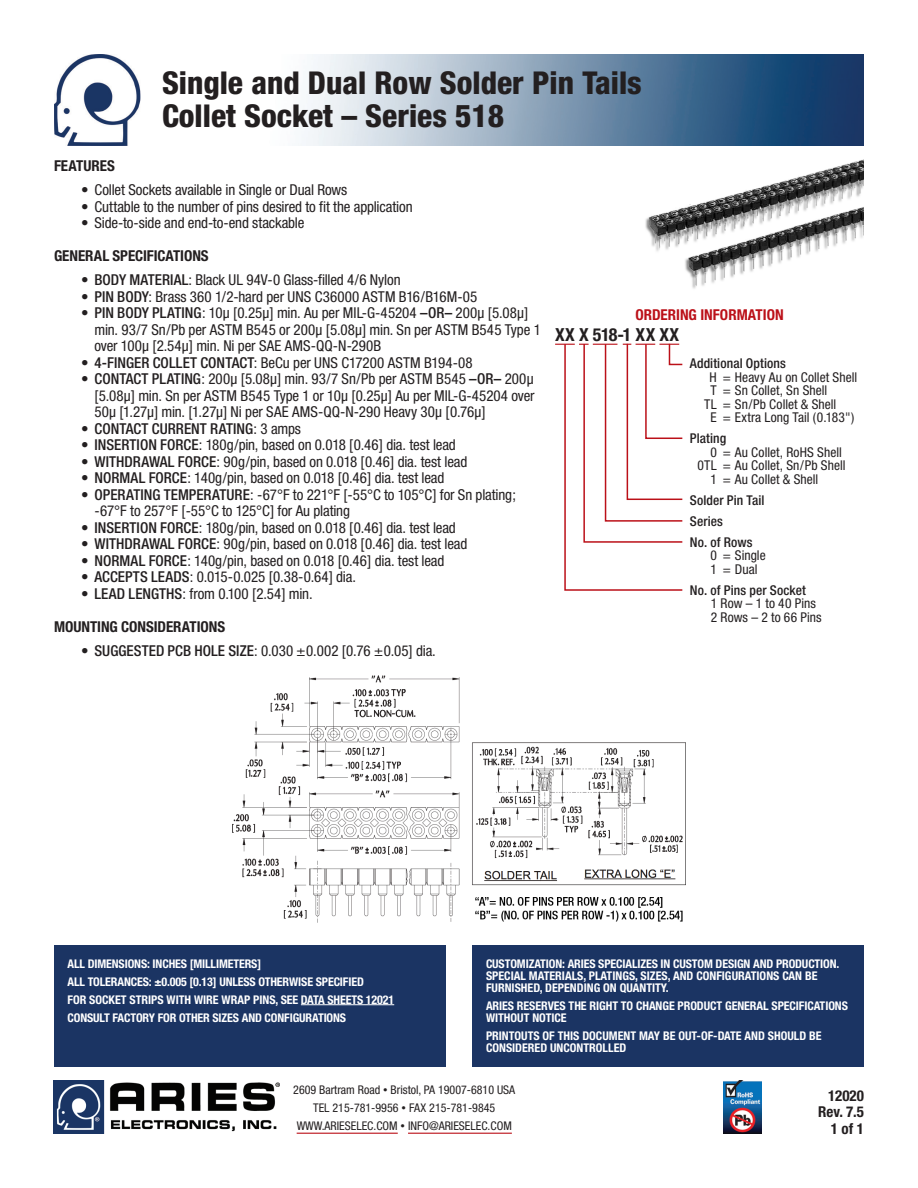
<style>
.page{position:relative;width:918px;height:1188px;background:#fff}
.page>*{position:absolute;margin:0;border:0;box-sizing:border-box;transform-origin:0 0}
.headline{font:800 condensed 31.5px "Helvetica Neue";color:#231f20}
.body{font:700 condensed 18px "Helvetica Neue";letter-spacing:.025em;color:#231f20}
.body-2{font:condensed 15px/16.5px "Helvetica Neue";letter-spacing:-.005em;color:#231f20}
.body-3{font:700 condensed 15px "Helvetica Neue";color:#231f20}
.body-4{font:500 condensed 15px "Helvetica Neue";letter-spacing:.005em;color:#231f20}
.body-5{font:700 condensed 15px "Helvetica Neue";color:#bb1018}
.body-6{font:condensed 13.5px "Helvetica Neue";letter-spacing:.005em;color:#231f20}
.body-7{font:500 condensed 13.5px "Helvetica Neue";letter-spacing:.01em;color:#231f20}
.t1{font:700 condensed 12px/12px "Helvetica Neue";letter-spacing:-.005em;color:#fff}
.t2{font:condensed 12px "Helvetica Neue";color:#231f20}
.s1{font-weight:500}
.s2{font-weight:400}
.s3{font-size:9px}
</style>
<div class="page">
<img style="left:54px;top:54px;width:810px;height:92px">
<hr style="left:297px;top:1133px;width:101px;height:1px;background:#bb1018">
<hr style="left:408px;top:1133px;width:104px;height:1px;background:#bb1018">
<img style="left:54px;top:1080px;width:225px;height:54px">
<img style="left:724px;top:1080px;width:37px;height:54px">
<div style="left:473px;top:945px;width:391px;height:121px;background:#1b3463"></div>
<div style="left:54px;top:945px;width:391px;height:121px;background:#1b3463"></div>
<hr style="left:301px;top:1004px;width:93px;height:1px;background:#fff">
<img style="left:232px;top:676px;width:454px;height:247px">
<svg style="left:555px;top:343px;width:128px;height:248px"></svg>
<img style="left:645px;top:159px;width:219px;height:130px">
<p class="headline" style="left:162px;top:63px;width:481px">Single and Dual Row Solder Pin Tails</p>
<p class="headline" style="left:162px;top:96px;width:344px">Collet Socket – Series 518</p>
<p class="body-3" style="left:54px;top:157px;width:62px">FEATURES</p>
<p class="body-2" style="left:81px;top:181px;width:268px">• Collet Sockets available in Single or Dual Rows</p>
<p class="body-2" style="left:81px;top:198px;width:333px">• Cuttable to the number of pins desired to fit the application</p>
<p class="body-2" style="left:81px;top:214px;width:225px">• Side-to-side and end-to-end stackable</p>
<p class="body-3" style="left:54px;top:247px;width:156px">GENERAL SPECIFICATIONS</p>
<p class="body-2" style="left:81px;top:271px;width:321px">• <span class="s1">BODY MATERIAL</span>: Black UL 94V-0 Glass-filled 4/6 Nylon</p>
<p class="body-2" style="left:81px;top:288px;width:398px">• <span class="s1">PIN BODY</span>: Brass 360 1/2-hard per UNS C36000 ASTM B16/B16M-05</p>
<p class="body-2" style="left:94px;top:304px;width:448px;text-indent:-14px">• <span class="s1">PIN BODY PLATING</span>: 10µ [0.25µ] min. Au per MIL-G-45204 <span class="s1">–OR–</span> 200µ [5.08µ] min. 93/7 Sn/Pb per ASTM B545 or 200µ [5.08µ] min. Sn per ASTM B545 Type 1 over 100µ [2.54µ] min. Ni per SAE AMS-QQ-N-290B</p>
<p class="body-2" style="left:81px;top:354px;width:393px">• <span class="s1">4-FINGER COLLET CONTACT</span>: BeCu per UNS C17200 ASTM B194-08</p>
<p class="body-2" style="left:94px;top:370px;width:442px;text-align:justify;text-indent:-14px">• <span class="s1">CONTACT PLATING</span>: 200µ [5.08µ] min. 93/7 Sn/Pb per ASTM B545 <span class="s1">–OR–</span> 200µ [5.08µ] min. Sn per ASTM B545 Type 1 or 10µ [0.25µ] Au per MIL-G-45204 over 50µ [1.27µ] min. [1.27µ] Ni per SAE AMS-QQ-N-290 Heavy 30µ [0.76µ]</p>
<p class="body-4" style="left:81px;top:419px;width:222px"><span class="s2">•</span> CONTACT CURRENT RATING<span class="s2">: 3 amps</span></p>
<p class="body-2" style="left:81px;top:436px;width:376px">• <span class="s1">INSERTION FORCE</span>: 180g/pin, based on 0.018 [0.46] dia. test lead</p>
<p class="body-2" style="left:81px;top:453px;width:388px">• <span class="s1">WITHDRAWAL FORCE</span>: 90g/pin, based on 0.018 [0.46] dia. test lead</p>
<p class="body-2" style="left:81px;top:469px;width:365px">• <span class="s1">NORMAL FORCE</span>: 140g/pin, based on 0.018 [0.46] dia. test lead</p>
<p class="body-2" style="left:94px;top:486px;width:423px;text-indent:-14px">• <span class="s1">OPERATING TEMPERATURE</span>: -67°F to 221°F [-55°C to 105°C] for Sn plating; -67°F to 257°F [-55°C to 125°C] for Au plating</p>
<p class="body-2" style="left:81px;top:519px;width:376px">• <span class="s1">INSERTION FORCE</span>: 180g/pin, based on 0.018 [0.46] dia. test lead</p>
<p class="body-2" style="left:81px;top:535px;width:388px">• <span class="s1">WITHDRAWAL FORCE</span>: 90g/pin, based on 0.018 [0.46] dia. test lead</p>
<p class="body-2" style="left:81px;top:552px;width:365px">• <span class="s1">NORMAL FORCE</span>: 140g/pin, based on 0.018 [0.46] dia. test lead</p>
<p class="body-2" style="left:81px;top:568px;width:277px">• <span class="s1">ACCEPTS LEADS</span>: 0.015-0.025 [0.38-0.64] dia.</p>
<p class="body-2" style="left:81px;top:585px;width:233px">• <span class="s1">LEAD LENGTHS</span>: from 0.100 [2.54] min.</p>
<p class="body-3" style="left:54px;top:617px;width:173px">MOUNTING CONSIDERATIONS</p>
<p class="body-2" style="left:81px;top:642px;width:356px">• <span class="s1">SUGGESTED PCB HOLE SIZE</span>: 0.030 ±0.002 [0.76 ±0.05] dia.</p>
<p class="body-5" style="left:635px;top:305px;width:150px">ORDERING INFORMATION</p>
<p class="body" style="left:555px;top:324px;width:126px">XX X 518-1 XX XX</p>
<p class="body-7" style="left:690px;top:356px;width:98px">Additional Options</p>
<p class="body-6" style="left:710px;top:369px;width:149px">H = Heavy Au on Collet Shell</p>
<p class="body-6" style="left:711px;top:383px;width:118px">T = Sn Collet, Sn Shell</p>
<p class="body-6" style="left:704px;top:396px;width:134px">TL = Sn/Pb Collet &amp; Shell</p>
<p class="body-6" style="left:711px;top:410px;width:145px">E = Extra Long Tail (0.183")</p>
<p class="body-7" style="left:690px;top:431px;width:38px">Plating</p>
<p class="body-6" style="left:710px;top:444px;width:133px">0 = Au Collet, RoHS Shell</p>
<p class="body-6" style="left:698px;top:458px;width:149px">0TL = Au Collet, Sn/Pb Shell</p>
<p class="body-6" style="left:710px;top:471px;width:109px">1 = Au Collet &amp; Shell</p>
<p class="body-7" style="left:690px;top:492px;width:76px">Solder Pin Tail</p>
<p class="body-7" style="left:690px;top:513px;width:35px">Series</p>
<p class="body-7" style="left:690px;top:534px;width:64px">No. of Rows</p>
<p class="body-6" style="left:710px;top:548px;width:57px">0 = Single</p>
<p class="body-6" style="left:710px;top:561px;width:49px">1 = Dual</p>
<p class="body-7" style="left:690px;top:582px;width:118px">No. of Pins per Socket</p>
<p class="body-6" style="left:711px;top:596px;width:107px">1 Row – 1 to 40 Pins</p>
<p class="body-6" style="left:711px;top:609px;width:112px">2 Rows – 2 to 66 Pins</p>
<p class="t1" style="left:67px;top:954px;width:328px;line-height:18px">ALL DIMENSIONS: INCHES [MILLIMETERS]<br>ALL TOLERANCES: ±0.005 [0.13] UNLESS OTHERWISE SPECIFIED<br>FOR SOCKET STRIPS WITH WIRE WRAP PINS, SEE DATA SHEETS 12021<br>CONSULT FACTORY FOR OTHER SIZES AND CONFIGURATIONS</p>
<p class="t1" style="left:486px;top:957px;width:355px">CUSTOMIZATION: ARIES SPECIALIZES IN CUSTOM DESIGN AND PRODUCTION.<br>SPECIAL MATERIALS, PLATINGS, SIZES, AND CONFIGURATIONS CAN BE<br>FURNISHED, DEPENDING ON QUANTITY.</p>
<p class="t1" style="left:486px;top:999px;width:364px">ARIES RESERVES THE RIGHT TO CHANGE PRODUCT GENERAL SPECIFICATIONS<br>WITHOUT NOTICE</p>
<p class="t1" style="left:486px;top:1029px;width:337px">PRINTOUTS OF THIS DOCUMENT MAY BE OUT-OF-DATE AND SHOULD BE<br>CONSIDERED UNCONTROLLED</p>
<p class="t2" style="left:293px;top:1083px;width:223px">2609 Bartram Road <span class="s3">•</span> Bristol, PA 19007-6810 USA</p>
<p class="t2" style="left:313px;top:1101px;width:184px">TEL 215-781-9956 <span class="s3">•</span> FAX 215-781-9845</p>
<p class="t2" style="left:297px;top:1119px;width:217px">WWW.ARIESELEC.COM <span class="s3">•</span> INFO@ARIESELEC.COM</p>
<p class="body-3" style="left:828px;top:1086px;width:37px">12020</p>
<p class="body-3" style="left:818px;top:1103px;width:47px">Rev. 7.5</p>
<p class="body-3" style="left:831px;top:1119px;width:35px">1 of 1</p>
</div>
